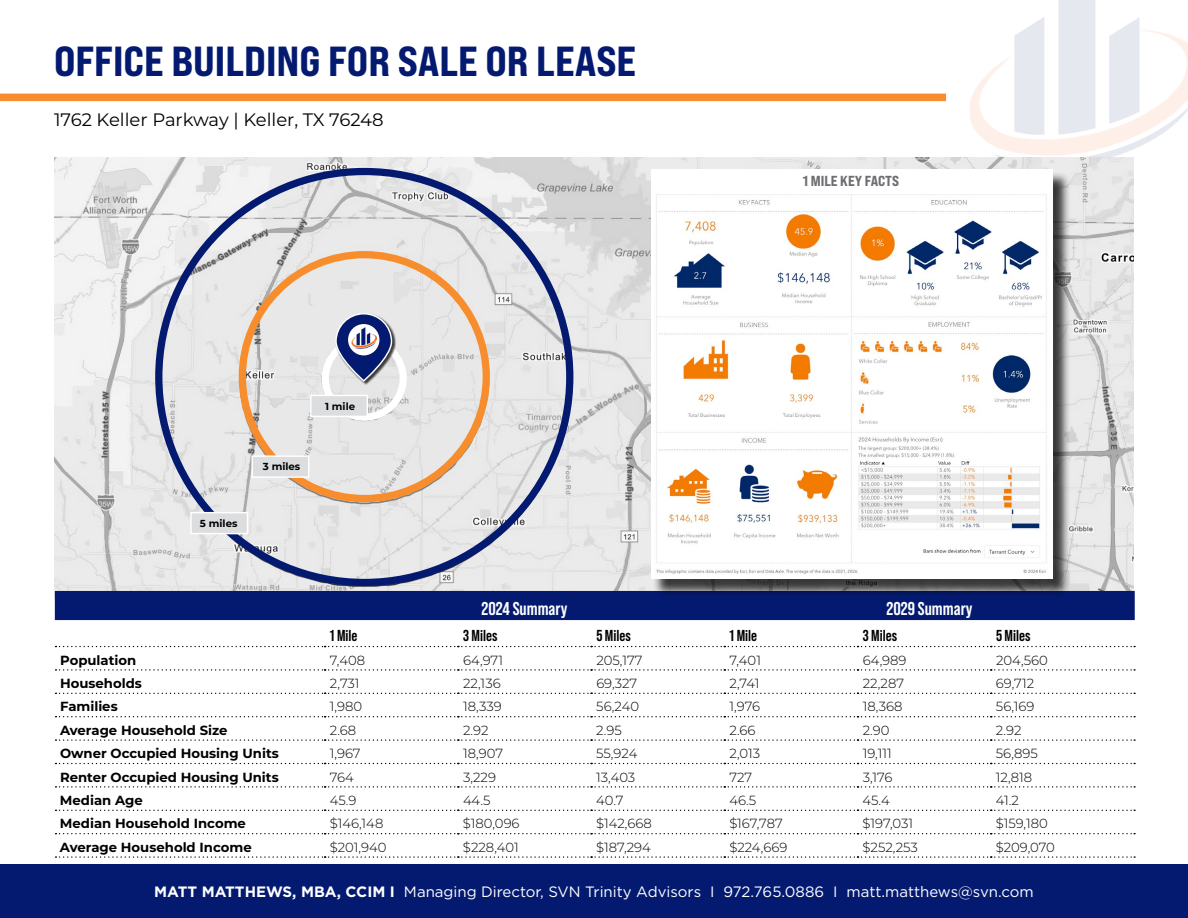
<style>
.page{position:relative;width:1188px;height:918px;background:#fff}
.page>*{position:absolute;margin:0;border:0;box-sizing:border-box;transform-origin:0 0}
.t1{font:42px "Bebas Neue Pro Exp Eb";color:#041a70}
.t2{font:700 18.45px "Bebas Neue Pro";color:#fff}
.t3{font:18px "Montserrat";color:#000}
.t4{font:700 15.9px "Bebas Neue Pro";color:#000}
.t5{font:15px "Gotham";color:#fff}
.t6{font:14.55px "Bebas Neue Pro Exp Eb";color:#6d6e71}
.t7{font:300 13.2px "Montserrat";color:#000}
.t8{font:700 13.2px "Montserrat";color:#000}
.t9{font:700 10.2px "Montserrat";color:#000}
.s1{font-weight:700}
</style>
<div class="page">
<img style="left:970px;top:0;width:218px;height:157px">
<img style="left:55px;top:157px;width:1079px;height:434px">
<div style="left:55px;top:591px;width:1080px;height:29px;background:#041a70"></div>
<svg style="left:56px;top:646px;width:1079px;height:1px"></svg>
<svg style="left:56px;top:669px;width:1079px;height:2px"></svg>
<svg style="left:56px;top:693px;width:1079px;height:1px"></svg>
<svg style="left:56px;top:716px;width:1079px;height:1px"></svg>
<svg style="left:56px;top:739px;width:1079px;height:2px"></svg>
<svg style="left:56px;top:763px;width:1079px;height:1px"></svg>
<svg style="left:56px;top:786px;width:1079px;height:2px"></svg>
<svg style="left:56px;top:810px;width:1079px;height:1px"></svg>
<svg style="left:56px;top:833px;width:1079px;height:1px"></svg>
<svg style="left:56px;top:856px;width:1079px;height:2px"></svg>
<div style="left:239px;top:251px;width:251px;height:251px;border:7px solid #f78d2d;border-radius:50%"></div>
<div style="left:322px;top:336px;width:85px;height:85px;border:7px solid #fff;border-radius:50%"></div>
<div style="left:310px;top:395px;width:58px;height:22px;background:#dcddde;border:1px solid #fff"></div>
<div style="left:251px;top:455px;width:58px;height:23px;background:#dcddde;border:1px solid #fff"></div>
<div style="left:190px;top:512px;width:58px;height:22px;background:#dcddde;border:1px solid #fff"></div>
<div style="left:335px;top:313px;width:61px;height:73px;background:#000;opacity:.75"></div>
<svg style="left:336px;top:314px;width:55px;height:67px;fill:#041a70"></svg>
<div style="left:335px;top:313px;width:57px;height:69px;border:1px solid #fff;border-radius:28px"></div>
<div style="left:348px;top:324px;width:31px;height:31px;background:#fff;border-radius:50%"></div>
<img style="left:351px;top:328px;width:25px;height:21px">
<div style="left:652px;top:171px;width:419px;height:426px;background:#000;opacity:.75"></div>
<div style="left:651px;top:170px;width:401px;height:409px;background:#fff"></div>
<img style="left:656px;top:194px;width:391px;height:380px">
<div style="left:0;top:864px;width:1188px;height:54px;background:#041a70"></div>
<div style="left:0;top:94px;width:946px;height:7px;background:#f78d2d"></div>
<h1 class="t1" style="left:54px;top:35px;width:584px">OFFICE BUILDING FOR SALE OR LEASE</h1>
<h3 class="t3" style="left:54px;top:107px;width:331px">1762 Keller Parkway | Keller, TX 76248</h3>
<p class="t9" style="left:200px;top:516px;width:39px">5 miles</p>
<p class="t9" style="left:263px;top:459px;width:39px">3 miles</p>
<p class="t9" style="left:325px;top:399px;width:32px">1 mile</p>
<p class="t6" style="left:803px;top:172px;width:98px">1 MILE KEY FACTS</p>
<h2 class="t2" style="left:482px;top:598px;width:87px">2024 Summary</h2>
<h2 class="t2" style="left:887px;top:598px;width:88px">2029 Summary</h2>
<p class="t4" style="left:330px;top:627px;width:29px">1 Mile</p>
<p class="t4" style="left:463px;top:627px;width:36px">3 Miles</p>
<p class="t4" style="left:596px;top:627px;width:36px">5 Miles</p>
<p class="t4" style="left:730px;top:627px;width:29px">1 Mile</p>
<p class="t4" style="left:863px;top:627px;width:36px">3 Miles</p>
<p class="t4" style="left:996px;top:627px;width:36px">5 Miles</p>
<p class="t8" style="left:60px;top:650px;width:78px">Population</p>
<p class="t7" style="left:330px;top:651px;width:37px">7,408</p>
<p class="t7" style="left:463px;top:651px;width:41px">64,971</p>
<p class="t7" style="left:596px;top:651px;width:48px">205,177</p>
<p class="t7" style="left:730px;top:651px;width:33px">7,401</p>
<p class="t7" style="left:863px;top:651px;width:45px">64,989</p>
<p class="t7" style="left:996px;top:651px;width:53px">204,560</p>
<p class="t8" style="left:60px;top:674px;width:83px">Households</p>
<p class="t7" style="left:330px;top:674px;width:31px">2,731</p>
<p class="t7" style="left:463px;top:674px;width:39px">22,136</p>
<p class="t7" style="left:596px;top:674px;width:42px">69,327</p>
<p class="t7" style="left:730px;top:674px;width:31px">2,741</p>
<p class="t7" style="left:863px;top:674px;width:43px">22,287</p>
<p class="t7" style="left:996px;top:674px;width:40px">69,712</p>
<p class="t8" style="left:60px;top:697px;width:59px">Families</p>
<p class="t7" style="left:330px;top:698px;width:34px">1,980</p>
<p class="t7" style="left:463px;top:698px;width:40px">18,339</p>
<p class="t7" style="left:596px;top:698px;width:44px">56,240</p>
<p class="t7" style="left:730px;top:698px;width:32px">1,976</p>
<p class="t7" style="left:863px;top:698px;width:41px">18,368</p>
<p class="t7" style="left:996px;top:698px;width:40px">56,169</p>
<p class="t8" style="left:60px;top:721px;width:169px">Average Household Size</p>
<p class="t7" style="left:330px;top:721px;width:28px">2.68</p>
<p class="t7" style="left:463px;top:721px;width:27px">2.92</p>
<p class="t7" style="left:596px;top:721px;width:27px">2.95</p>
<p class="t7" style="left:730px;top:721px;width:28px">2.66</p>
<p class="t7" style="left:863px;top:721px;width:28px">2.90</p>
<p class="t7" style="left:996px;top:721px;width:27px">2.92</p>
<p class="t8" style="left:60px;top:744px;width:220px">Owner Occupied Housing Units</p>
<p class="t7" style="left:330px;top:745px;width:32px">1,967</p>
<p class="t7" style="left:463px;top:745px;width:42px">18,907</p>
<p class="t7" style="left:596px;top:745px;width:43px">55,924</p>
<p class="t7" style="left:729px;top:745px;width:32px">2,013</p>
<p class="t7" style="left:863px;top:745px;width:31px">19,111</p>
<p class="t7" style="left:996px;top:745px;width:43px">56,895</p>
<p class="t8" style="left:60px;top:767px;width:220px">Renter Occupied Housing Units</p>
<p class="t7" style="left:330px;top:768px;width:26px">764</p>
<p class="t7" style="left:463px;top:768px;width:35px">3,229</p>
<p class="t7" style="left:596px;top:768px;width:41px">13,403</p>
<p class="t7" style="left:729px;top:768px;width:24px">727</p>
<p class="t7" style="left:863px;top:768px;width:31px">3,176</p>
<p class="t7" style="left:996px;top:768px;width:38px">12,818</p>
<p class="t8" style="left:60px;top:791px;width:84px">Median Age</p>
<p class="t7" style="left:330px;top:791px;width:28px">45.9</p>
<p class="t7" style="left:463px;top:791px;width:29px">44.5</p>
<p class="t7" style="left:596px;top:791px;width:29px">40.7</p>
<p class="t7" style="left:729px;top:791px;width:28px">46.5</p>
<p class="t7" style="left:863px;top:791px;width:29px">45.4</p>
<p class="t7" style="left:996px;top:791px;width:25px">41.2</p>
<p class="t8" style="left:60px;top:814px;width:188px">Median Household Income</p>
<p class="t7" style="left:330px;top:815px;width:55px">$146,148</p>
<p class="t7" style="left:463px;top:815px;width:58px">$180,096</p>
<p class="t7" style="left:596px;top:815px;width:57px">$142,668</p>
<p class="t7" style="left:729px;top:815px;width:55px">$167,787</p>
<p class="t7" style="left:863px;top:815px;width:52px">$197,031</p>
<p class="t7" style="left:996px;top:815px;width:54px">$159,180</p>
<p class="t8" style="left:60px;top:838px;width:193px">Average Household Income</p>
<p class="t7" style="left:330px;top:838px;width:58px">$201,940</p>
<p class="t7" style="left:463px;top:838px;width:57px">$228,401</p>
<p class="t7" style="left:596px;top:838px;width:56px">$187,294</p>
<p class="t7" style="left:729px;top:838px;width:59px">$224,669</p>
<p class="t7" style="left:863px;top:838px;width:57px">$252,253</p>
<p class="t7" style="left:996px;top:838px;width:61px">$209,070</p>
<p class="t5" style="left:154px;top:882px;width:881px"><span class="s1">MATT MATTHEWS, MBA, CCIM I</span> Managing Director, SVN Trinity Advisors I 972.765.0886 I matt.matthews@svn.com</p>
</div>
